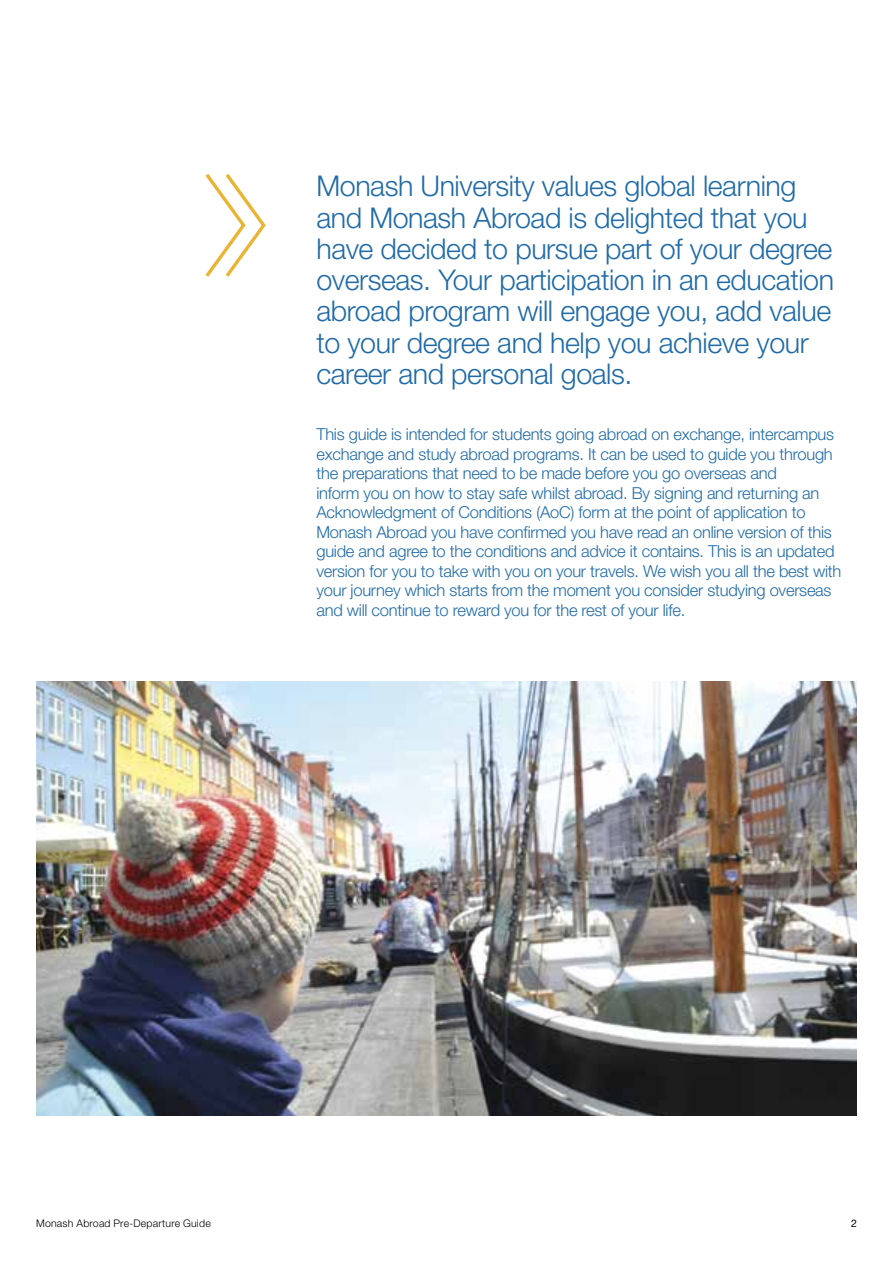
<style>
.page{position:relative;width:893px;height:1263px;background:#fff}
.page>*{position:absolute;margin:0;border:0;box-sizing:border-box;transform-origin:0 0}
.t1{font:300 28.65px/31.2px "Helvetica Neue";letter-spacing:-.015em;color:#206ba8}
.t2{font:300 16.5px/19.5px "Helvetica Neue";letter-spacing:-.015em;color:#206ba8}
.t3{font:300 10.5px "Helvetica Neue";letter-spacing:.02em;color:#000}
.t4{font:10.5px "Helvetica Neue";color:#000}
</style>
<div class="page">
<img style="left:36px;top:681px;width:821px;height:434px">
<svg style="left:205px;top:174px;width:61px;height:103px"></svg>
<p class="t1" style="left:316px;top:170px;width:519px">Monash University values global learning and Monash Abroad is delighted that you have decided to pursue part of your degree overseas. Your participation in an education abroad program will engage you, add value to your degree and help you achieve your career and personal goals.</p>
<p class="t2" style="left:316px;top:424px;width:527px">This guide is intended for students going abroad on exchange, intercampus exchange and study abroad programs. It can be used to guide you through the preparations that need to be made before you go overseas and<br>inform you on how to stay safe whilst abroad. By signing and returning an Acknowledgment of Conditions (AoC) form at the point of application to Monash Abroad you have confirmed you have read an online version of this guide and agree to the conditions and advice it contains. This is an updated version for you to take with you on your travels. We wish you all the best with your journey which starts from the moment you consider studying overseas and will continue to reward you for the rest of your life.</p>
<p class="t3" style="left:36px;top:1217px;width:176px">Monash Abroad Pre‑Departure Guide</p>
<p class="t4" style="left:851px;top:1217px;width:7px">2</p>
</div>
